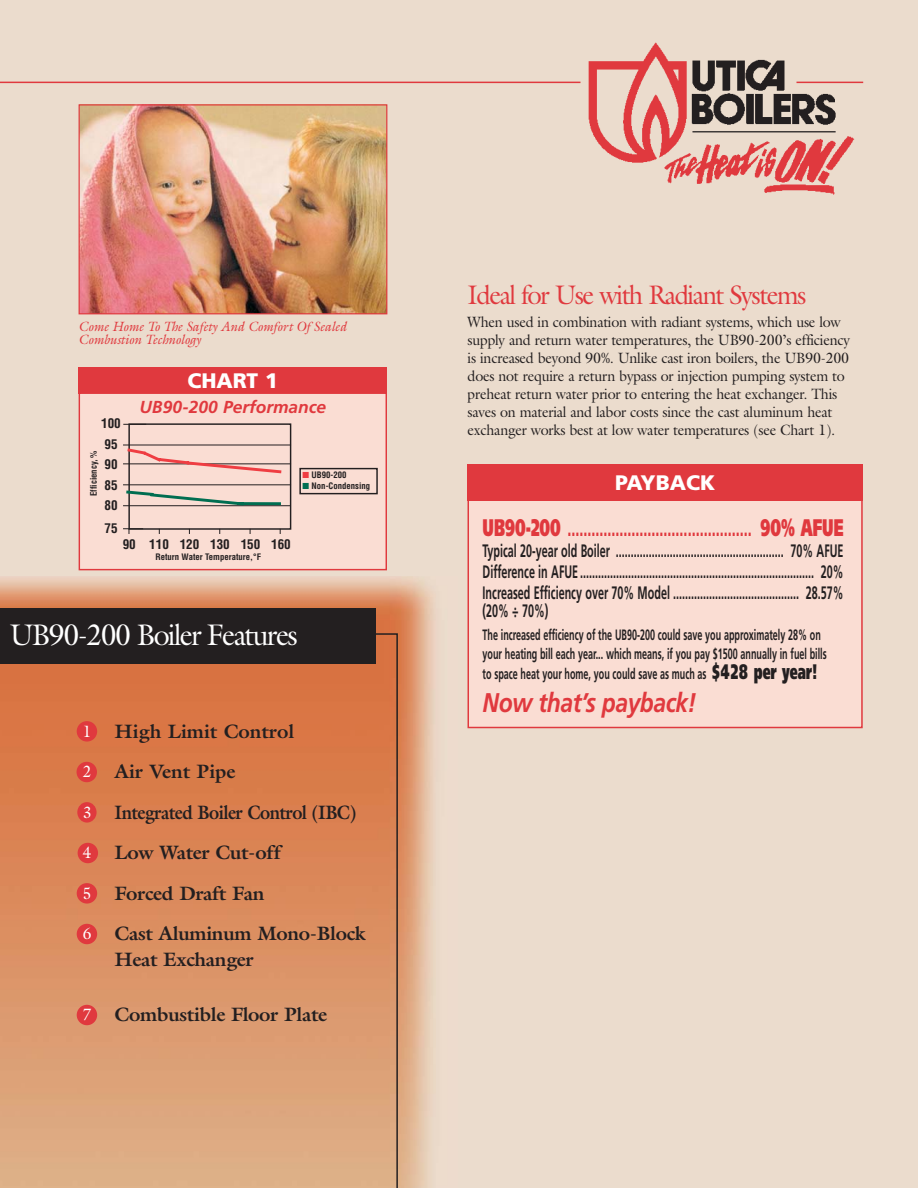
<style>
.page{position:relative;width:918px;height:1188px;background:#ebdccd}
.page>*{position:absolute;margin:0;border:0;box-sizing:border-box;transform-origin:0 0}
.t1{font:30px "Galliard";letter-spacing:-.055em;color:#fff;scale:.95 1}
.t2{font:27px "Galliard";letter-spacing:-.055em;color:#e0393e;scale:.95 1}
.t3{font:italic 700 27px "Frutiger";letter-spacing:-.02em;color:#e0393e;scale:.85 1}
.t4{font:700 24px "Frutiger";color:#e0393e;scale:.6 1}
.t5{font:900 21px "Frutiger";color:#fff}
.t6{font:700 19.5px/40.5px "Galliard";letter-spacing:-.02em;color:#231f20}
.t7{font:700 18px/21px "Frutiger";color:#231f20;text-align:justify;scale:.6 1}
.t8{font:italic 700 17.4px "Frutiger";color:#e0393e}
.t9{font:16.5px "Galliard";color:#fff;scale:.95 1}
.t10{font:15px/18px "Galliard";letter-spacing:-.015em;color:#231f20;scale:.95 1}
.t11{font:700 15px/19.5px "Frutiger";color:#231f20;scale:.6 1}
.t12{font:italic 13.5px/13.5px "Galliard";letter-spacing:-.005em;color:#e0393e;scale:.95 1}
.t13{font:700 condensed 13.05px/20.4px "Helvetica";color:#231f20}
.t14{font:700 condensed 8.7px "Helvetica";color:#231f20}
.s1{color:#ef3d42}
.s2{color:#006e51}
.s3{font-weight:900}
.s4{font-weight:900;font-size:21px}
</style>
<div class="page">
<img style="left:0;top:576px;width:457px;height:612px">
<img style="left:81px;top:106px;width:304px;height:206px">
<div style="left:79px;top:104px;width:308px;height:210px;border:1px solid #e0393e"></div>
<hr style="left:796px;top:82px;width:67px;height:1px;background:#e0393e">
<img style="left:589px;top:41px;width:269px;height:156px">
<img style="left:690px;top:41px;width:167px;height:92px">
<hr style="left:0;top:82px;width:580px;height:1px;background:#e0393e">
<div style="left:468px;top:465px;width:394px;height:263px;background:#faddd3"></div>
<div style="left:468px;top:464px;width:395px;height:264px;border:2px solid #e0393e"></div>
<div style="left:468px;top:464px;width:395px;height:36px;background:#e0393e"></div>
<div style="left:79px;top:367px;width:308px;height:26px;background:#e0393e"></div>
<svg style="left:0;top:633px;width:398px;height:555px;background:#da8d60"></svg>
<div style="left:0;top:608px;width:376px;height:56px;background:#231f20"></div>
<div style="left:79px;top:393px;width:307px;height:177px;background:#faddd3"></div>
<div style="left:79px;top:392px;width:308px;height:178px;border:1px solid #e0393e"></div>
<div style="left:128px;top:423px;width:163px;height:107px;border:1px solid #231f20"></div>
<svg style="left:123px;top:424px;width:23px;height:1px"></svg>
<hr style="left:123px;top:445px;width:168px;height:1px;background:#231f20">
<hr style="left:123px;top:464px;width:168px;height:1px;background:#231f20">
<hr style="left:123px;top:484px;width:168px;height:1px;background:#231f20">
<hr style="left:123px;top:505px;width:168px;height:1px;background:#231f20">
<svg style="left:123px;top:528px;width:20px;height:6px"></svg>
<div style="left:299px;top:468px;width:79px;height:26px;border:1px solid #231f20"></div>
<svg style="left:124px;top:446px;width:160px;height:29px"></svg>
<svg style="left:123px;top:489px;width:161px;height:18px"></svg>
<p class="t12" style="left:79px;top:321px;width:284px">Come Home To The Safety And Comfort Of Sealed<br>Combustion Technology</p>
<h3 class="t5" style="left:187px;top:372px;width:92px">CHART 1</h3>
<p class="t13" style="left:101px;top:415px;width:21px">100<br>95<br>90<br>85<br>80</p>
<p class="t13" style="left:104px;top:519px;width:15px">75</p>
<p class="t14" style="left:90px;top:496px;width:47px;rotate:-90deg">Efficiency, %</p>
<p class="t8" style="left:140px;top:400px;width:188px">UB90-200 Performance</p>
<p class="t14" style="left:303px;top:471px;width:45px"><span class="s1">■</span> UB90-200</p>
<p class="t14" style="left:303px;top:483px;width:69px"><span class="s2">■</span> Non-Condensing</p>
<p class="t13" style="left:123px;top:535px;width:170px">90 110 120 130 150 160</p>
<p class="t14" style="left:155px;top:554px;width:107px">Return Water Temperature,°F</p>
<h1 class="t1" style="left:9px;top:623px;width:305px">UB90-200 Boiler Features</h1>
<p class="t9" style="left:83px;top:725px;width:11px">1</p>
<p class="t9" style="left:83px;top:765px;width:11px">2</p>
<p class="t9" style="left:83px;top:806px;width:11px">3</p>
<p class="t9" style="left:83px;top:846px;width:11px">4</p>
<p class="t9" style="left:83px;top:887px;width:11px">5</p>
<p class="t9" style="left:83px;top:927px;width:11px">6</p>
<p class="t9" style="left:83px;top:1008px;width:11px">7</p>
<h3 class="t6" style="left:115px;top:713px;width:253px">High Limit Control<br>Air Vent Pipe<br>Integrated Boiler Control (IBC)<br>Low Water Cut-off<br>Forced Draft Fan<br>Cast Aluminum Mono-Block</h3>
<h3 class="t6" style="left:115px;top:941px;width:141px">Heat Exchanger</h3>
<h3 class="t6" style="left:115px;top:997px;width:214px">Combustible Floor Plate</h3>
<h2 class="t2" style="left:468px;top:284px;width:358px">Ideal for Use with Radiant Systems</h2>
<p class="t10" style="left:468px;top:314px;width:404px">When used in combination with radiant systems, which use low supply and return water temperatures, the UB90-200’s efficiency is increased beyond 90%. Unlike cast iron boilers, the UB90-200 does not require a return bypass or injection pumping system to preheat return water prior to entering the heat exchanger. This saves on material and labor costs since the cast aluminum heat exchanger works best at low water temperatures (see Chart 1).</p>
<h3 class="t5" style="left:615px;top:474px;width:102px">PAYBACK</h3>
<h3 class="t4" style="left:483px;top:518px;width:603px"><span class="s3">UB90-200</span> .............................................. <span class="s3">90% AFUE</span></h3>
<p class="t7" style="left:483px;top:542px;width:603px">Typical 20-year old Boiler ........................................................ 70% AFUE Difference in AFUE .............................................................................. 20% Increased Efficiency over 70% Model .......................................... 28.57%</p>
<p class="t7" style="left:483px;top:602px;width:111px">(20% ÷ 70%)</p>
<p class="t11" style="left:483px;top:626px;width:575px">The increased efficiency of the UB90-200 could save you approximately 28% on your heating bill each year... which means, if you pay $1500 annually in fuel bills to space heat your home, you could save as much as <span class="s4">$428 per year!</span></p>
<h2 class="t3" style="left:483px;top:691px;width:253px">Now that’s payback!</h2>
</div>
